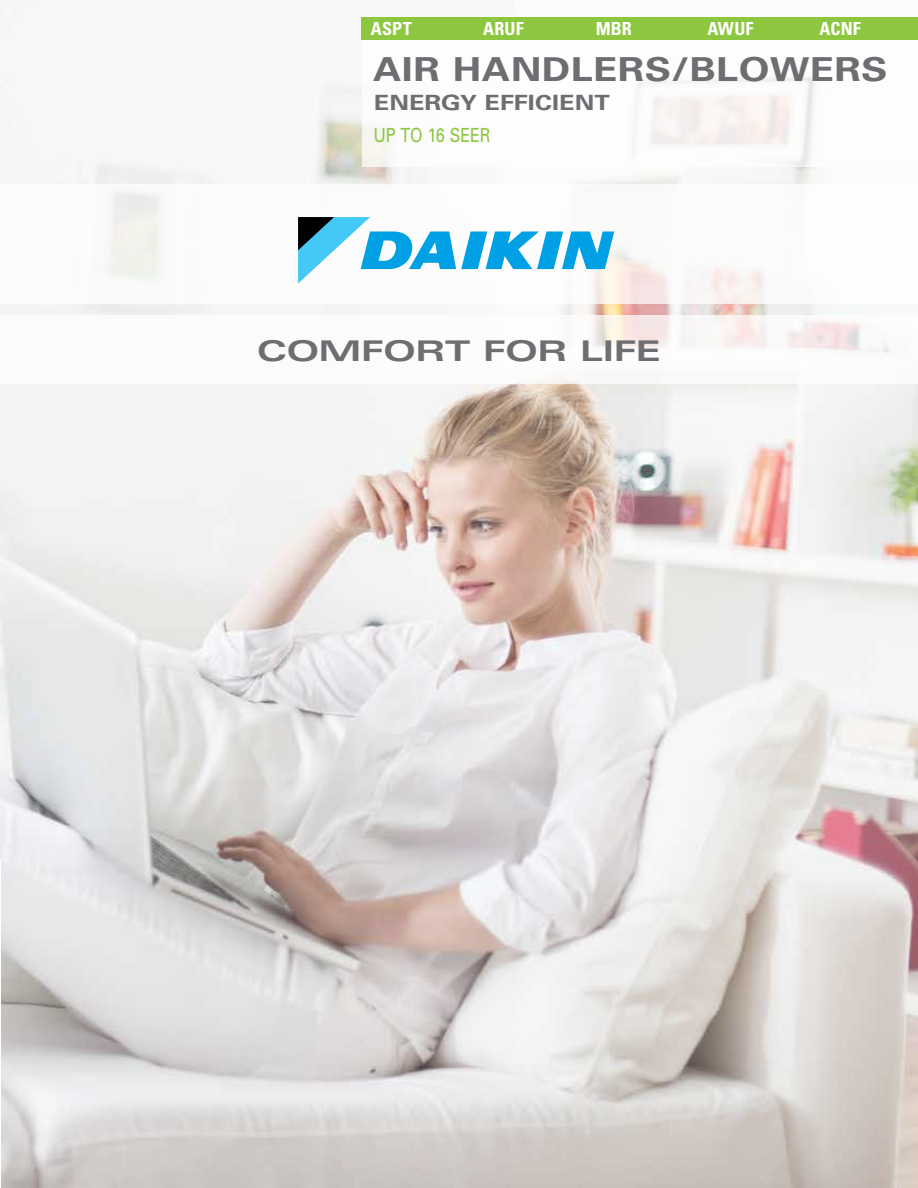
<style>
.page{position:relative;width:918px;height:1188px;background:#fff}
.page>*{position:absolute;margin:0;border:0;box-sizing:border-box;transform-origin:0 0}
.t1{font:700 33px "Univers";letter-spacing:.01em;color:#6d6e71;scale:1.2 1}
.t2{font:700 expanded 28.5px "Univers";letter-spacing:-.025em;color:#6d6e71;scale:1.2 1}
.t3{font:700 21px "Univers";color:#6d6e71;scale:1.2 1}
.t4{font:19.5px "Univers";letter-spacing:-.015em;color:#8dc63f;scale:.82 1}
.t5{font:700 condensed 18px "Univers";letter-spacing:.005em;color:#fff}
</style>
<div class="page">
<img style="left:0;top:17px;width:918px;height:1171px">
<hr style="left:0;top:860px;width:1px;height:328px;background:#fff">
<div style="left:0;top:315px;width:918px;height:68px;background:#fff"></div>
<div style="left:0;top:184px;width:918px;height:120px;background:#fff"></div>
<div style="left:362px;top:18px;width:556px;height:149px;background:#fff"></div>
<svg style="left:298px;top:217px;width:316px;height:67px"></svg>
<div style="left:362px;top:18px;width:556px;height:22px;background:#8dc63f"></div>
<svg style="left:0;top:81px;width:1px;height:27px"></svg>
<p class="t5" style="left:371px;top:18px;width:42px">ASPT</p>
<p class="t5" style="left:483px;top:18px;width:42px">ARUF</p>
<p class="t5" style="left:596px;top:18px;width:38px">MBR</p>
<p class="t5" style="left:707px;top:18px;width:48px">AWUF</p>
<p class="t5" style="left:820px;top:18px;width:43px">ACNF</p>
<h1 class="t1" style="left:373px;top:50px;width:430px">AIR HANDLERS/BLOWERS</h1>
<p class="t3" style="left:374px;top:90px;width:198px">ENERGY EFFICIENT</p>
<p class="t4" style="left:373px;top:123px;width:144px">UP TO 16 SEER</p>
<h2 class="t2" style="left:257px;top:335px;width:338px">COMFORT FOR LIFE</h2>
</div>
